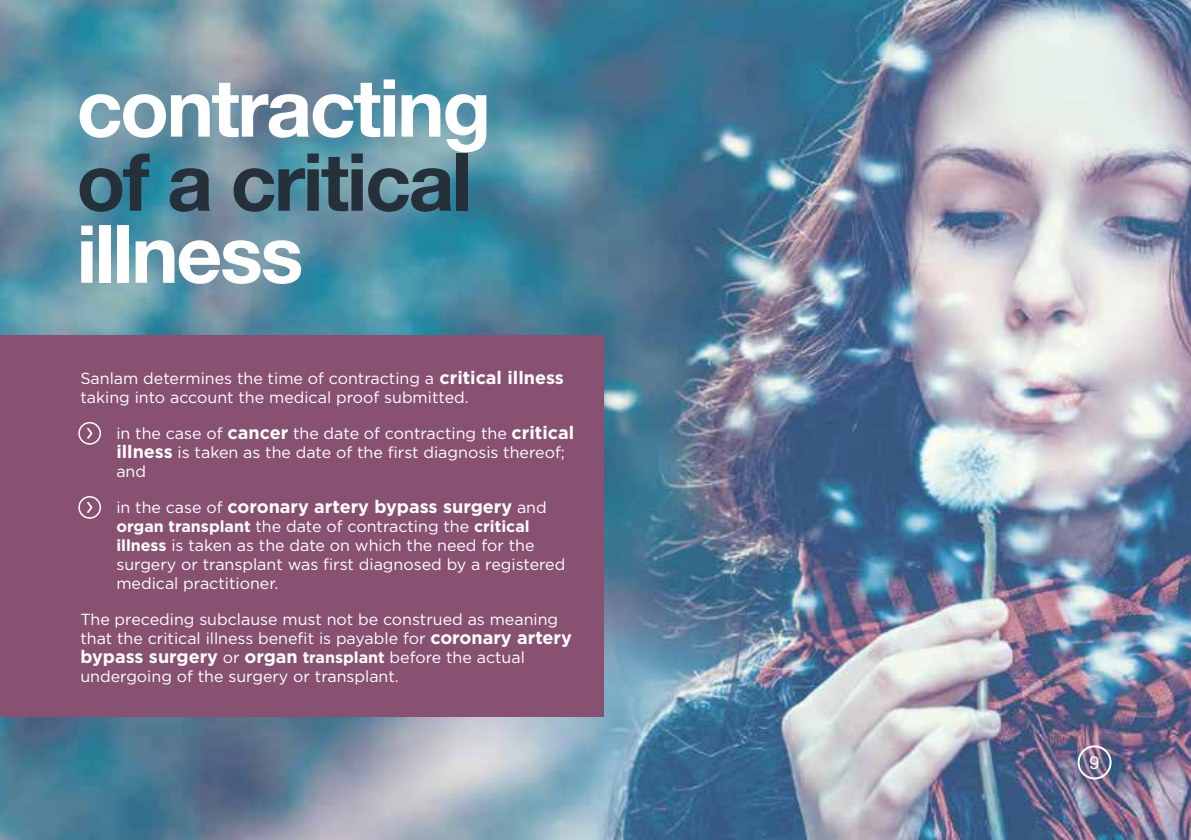
<style>
.page{position:relative;width:1191px;height:840px;background:#fff}
.page>*{position:absolute;margin:0;border:0;box-sizing:border-box;transform-origin:0 0}
.t1{font:700 80px "Helvetica Neue LT Std";letter-spacing:-.03em;color:#fff}
.t2{font:700 80px "Helvetica Neue LT Std";letter-spacing:-.03em;color:#25303b}
.t3{font:700 18px "Gotham";color:#fff}
.t4{font:18px "Helvetica Neue LT Std";color:#fff}
.t5{font:16px/19px "Gotham";color:#fff}
.s1{font-weight:700;font-size:18px}
.s2{font-weight:400;font-size:16px}
.s3{font-weight:700}
.s4{font-size:16px}
</style>
<div class="page">
<img style="left:0;top:0;width:1191px;height:839px">
<div style="left:0;top:334px;width:603px;height:381px;background:#885172"></div>
<svg style="left:78px;top:422px;width:23px;height:22px"></svg>
<svg style="left:78px;top:496px;width:23px;height:22px"></svg>
<div style="left:1077px;top:745px;width:34px;height:34px;border:2px solid #fff;border-radius:50%"></div>
<h1 class="t1" style="left:77px;top:58px;width:416px">contracting</h1>
<h1 class="t2" style="left:77px;top:132px;width:398px">of a critical</h1>
<h1 class="t1" style="left:77px;top:204px;width:228px">illness</h1>
<p class="t5" style="left:80px;top:368px;width:485px">Sanlam determines the time of contracting a <span class="s1">critical illness </span>taking into account the medical proof submitted.</p>
<p class="t5" style="left:116px;top:423px;width:459px">in the case of <span class="s1">cancer</span> the date of contracting the <span class="s1">critical illness</span> is taken as the date of the first diagnosis thereof; and</p>
<p class="t3" style="left:116px;top:494px;width:432px"><span class="s2">in the case of</span> coronary artery bypass surgery <span class="s2">and</span></p>
<p class="t5" style="left:116px;top:516px;width:450px"><span class="s3">organ transplant</span> the date of contracting the <span class="s3">critical illness</span> is taken as the date on which the need for the surgery or transplant was first diagnosed by a registered medical practitioner.</p>
<p class="t5" style="left:80px;top:609px;width:493px">The preceding subclause must not be construed as meaning that the critical illness benefit is payable for <span class="s1">coronary artery</span></p>
<p class="t3" style="left:80px;top:644px;width:446px">bypass surgery <span class="s2">or</span> organ <span class="s4">transplant</span> <span class="s2">before the actual</span></p>
<p class="t5" style="left:80px;top:666px;width:320px">undergoing of the surgery or transplant.</p>
<p class="t4" style="left:1089px;top:751px;width:12px">9</p>
</div>
